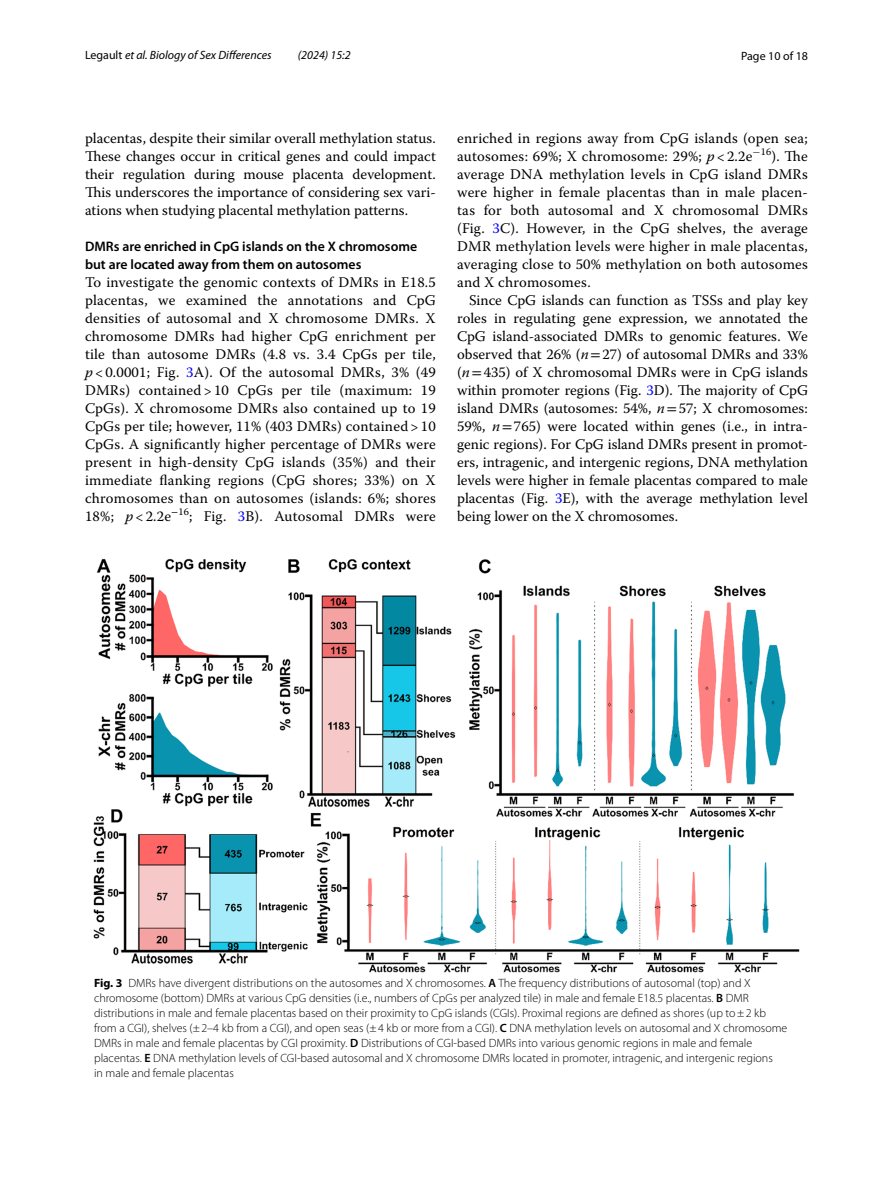
<style>
.page{position:relative;width:893px;height:1187px;background:#fff}
.page>*{position:absolute;margin:0;border:0;box-sizing:border-box;transform-origin:0 0}
.t1{font:14.7px/18px "Warnock Pro";letter-spacing:.005em;color:#000;text-align:justify}
.t2{font:600 13.8px/18px "Myriad Pro";color:#000}
.t3{font:300 12px/15px "Myriad Pro";color:#000}
.t4{font:italic 12px "Myriad Pro";color:#000}
.t5{font:12px "Myriad Pro";color:#000}
.s1{font-style:normal}
.s2{font-style:italic}
.s3{color:#00f}
.s4{font-family:"STIX"}
.s5{font-weight:700}
.s6{font-weight:600}
</style>
<div class="page">
<img style="left:94px;top:558px;width:705px;height:414px">
<p class="t4" style="left:85px;top:48px;width:188px"><span class="s1">Legault</span> et al. Biology of Sex Differences</p>
<p class="t4" style="left:298px;top:48px;width:54px">(2024) 15:2</p>
<p class="t5" style="left:741px;top:48px;width:68px">Page 10 of 18</p>
<p class="t1" style="left:85px;top:128px;width:352px">placentas, despite their similar overall methylation status.<br>These changes occur in critical genes and could impact their regulation during mouse placenta development.<br>This underscores the importance of considering sex vari&shy;ations when studying placental methylation patterns.</p>
<p class="t2" style="left:85px;top:237px;width:334px">DMRs are enriched in CpG islands on the X chromosome but are located away from them on autosomes</p>
<p class="t1" style="left:85px;top:272px;width:352px">To investigate the genomic contexts of DMRs in E18.5 placentas, we examined the annotations and CpG densities of autosomal and X chromosome DMRs. X chromosome DMRs had higher CpG enrichment per tile than autosome DMRs (4.8 vs. 3.4 CpGs per tile, <span class="s2">p</span> &lt; 0.0001; Fig. <span class="s3">3</span>A). Of the autosomal DMRs, 3% (49<br>DMRs) contained &gt; 10 CpGs per tile (maximum: 19<br>CpGs). X chromosome DMRs also contained up to 19<br>CpGs per tile; however, 11% (403 DMRs) contained &gt; 10<br>CpGs. A significantly higher percentage of DMRs were present in high-density CpG islands (35%) and their immediate flanking regions (CpG shores; 33%) on X chromosomes than on autosomes (islands: 6%; shores 18%; <span class="s2">p</span> &lt; 2.2e<sup>−</sup><sup>16</sup>; Fig. <span class="s3">3</span>B). Autosomal DMRs were</p>
<p class="t1" style="left:457px;top:128px;width:352px">enriched in regions away from CpG islands (open sea; autosomes: 69%; X chromosome: 29%; <span class="s2">p</span> &lt; 2.2e<sup>−</sup><sup>16</sup>). The average DNA methylation levels in CpG island DMRs were higher in female placentas than in male placen&shy;tas for both autosomal and X chromosomal DMRs (Fig. <span class="s3">3</span>C). However, in the CpG shelves, the average DMR methylation levels were higher in male placentas, averaging close to 50% methylation on both autosomes and X chromosomes.</p>
<p class="t1" style="left:457px;top:290px;width:352px;text-indent:12px">Since CpG islands can function as TSSs and play key roles in regulating gene expression, we annotated the CpG island-associated DMRs to genomic features. We observed that 26% (<span class="s2">n</span><span class="s4">=</span>27) of autosomal DMRs and 33% (<span class="s2">n</span><span class="s4">=</span>435) of X chromosomal DMRs were in CpG islands within promoter regions (Fig. <span class="s3">3</span>D). The majority of CpG island DMRs (autosomes: 54%, <span class="s2">n</span><span class="s4">=</span>57; X chromosomes:<br>59%, <span class="s2">n</span><span class="s4">=</span>765) were located within genes (i.e., in intra&shy;genic regions). For CpG island DMRs present in promot&shy;ers, intragenic, and intergenic regions, DNA methylation levels were higher in female placentas compared to male placentas (Fig. <span class="s3">3</span>E), with the average methylation level being lower on the X chromosomes.</p>
<p class="t3" style="left:94px;top:975px;width:695px"><span class="s5">Fig. 3</span> DMRs have divergent distributions on the autosomes and X chromosomes. <span class="s6">A</span> The frequency distributions of autosomal (top) and X chromosome (bottom) DMRs at various CpG densities (i.e., numbers of CpGs per analyzed tile) in male and female E18.5 placentas. <span class="s6">B</span> DMR distributions in male and female placentas based on their proximity to CpG islands (CGIs). Proximal regions are defined as shores (up to±2 kb from a CGI), shelves (±2–4 kb from a CGI), and open seas (±4 kb or more from a CGI). <span class="s6">C</span> DNA methylation levels on autosomal and X chromosome DMRs in male and female placentas by CGI proximity. <span class="s6">D</span> Distributions of CGI-based DMRs into various genomic regions in male and female placentas. <span class="s6">E</span> DNA methylation levels of CGI-based autosomal and X chromosome DMRs located in promoter, intragenic, and intergenic regions<br>in male and female placentas</p>
</div>
